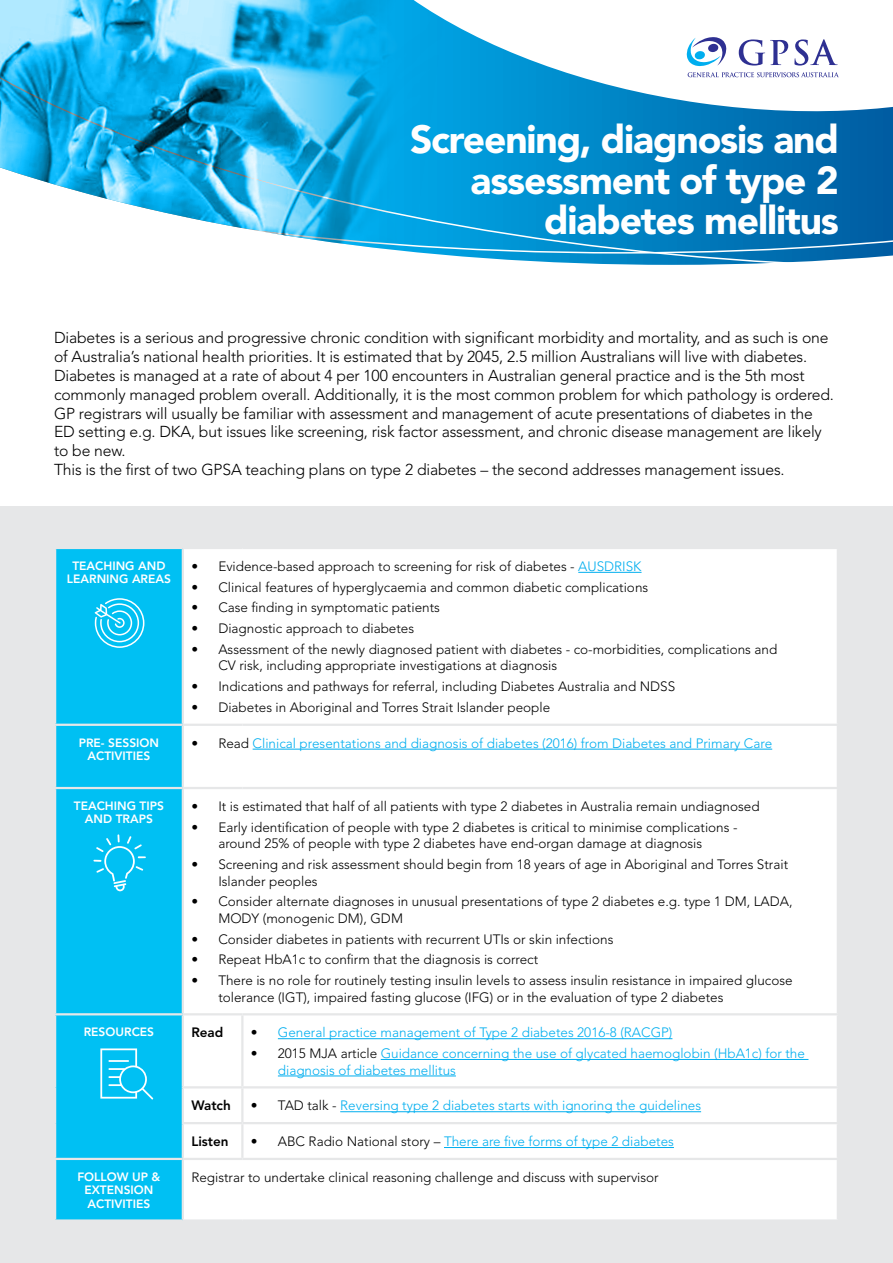
<style>
.page{position:relative;width:893px;height:1263px;background:#fff}
.page>*{position:absolute;margin:0;border:0;box-sizing:border-box;transform-origin:0 0}
.t1{font:900 39px/40.5px "Avenir";letter-spacing:-.03em;color:#fff;text-align:right}
.t2{font:300 15.75px/18.9px "Avenir";letter-spacing:-.01em;color:#000}
.t3{font:300 13.5px/16.5px "Avenir";color:#000}
.t4{font:300 13.5px/16.5px "Avenir";color:#00aeef}
.t5{font:800 13.5px "Avenir";color:#000}
.t6{font:800 12px/13.5px "Avenir";color:#fff;text-align:center}
.s1{color:#00aeef}
.s2{color:#000}
</style>
<div class="page">
<svg style="left:447px;top:254px;width:446px;height:11px"></svg>
<svg style="left:447px;top:136px;width:446px;height:118px;background:#047fbf"></svg>
<img style="left:0;top:0;width:447px;height:256px">
<svg style="left:291px;top:0;width:602px;height:136px"></svg>
<svg style="left:687px;top:37px;width:39px;height:29px"></svg>
<svg style="left:688px;top:72px;width:151px;height:5px"></svg>
<svg style="left:739px;top:39px;width:49px;height:27px"></svg>
<svg style="left:794px;top:39px;width:44px;height:27px"></svg>
<div style="left:0;top:506px;width:893px;height:757px;background:#e6e7e8"></div>
<div style="left:56px;top:549px;width:126px;height:670px;background:#00c0f3"></div>
<div style="left:184px;top:549px;width:653px;height:670px;background:#fff"></div>
<hr style="left:54px;top:724px;width:129px;height:2px;background:#e6e7e8">
<hr style="left:54px;top:787px;width:129px;height:2px;background:#e6e7e8">
<hr style="left:54px;top:1013px;width:129px;height:2px;background:#e6e7e8">
<hr style="left:54px;top:1158px;width:129px;height:2px;background:#e6e7e8">
<hr style="left:183px;top:724px;width:59px;height:2px;background:#e6e7e8">
<hr style="left:242px;top:724px;width:597px;height:2px;background:#e6e7e8">
<hr style="left:183px;top:787px;width:59px;height:2px;background:#e6e7e8">
<hr style="left:242px;top:787px;width:597px;height:2px;background:#e6e7e8">
<hr style="left:183px;top:1013px;width:59px;height:2px;background:#e6e7e8">
<hr style="left:242px;top:1013px;width:597px;height:2px;background:#e6e7e8">
<hr style="left:241px;top:1015px;width:2px;height:71px;background:#e6e7e8">
<hr style="left:182px;top:1086px;width:60px;height:2px;background:#e6e7e8">
<hr style="left:242px;top:1086px;width:597px;height:2px;background:#e6e7e8">
<hr style="left:241px;top:1088px;width:2px;height:34px;background:#e6e7e8">
<hr style="left:182px;top:1122px;width:60px;height:2px;background:#e6e7e8">
<hr style="left:242px;top:1122px;width:597px;height:2px;background:#e6e7e8">
<hr style="left:241px;top:1124px;width:2px;height:34px;background:#e6e7e8">
<hr style="left:183px;top:1158px;width:59px;height:2px;background:#e6e7e8">
<hr style="left:242px;top:1158px;width:597px;height:2px;background:#e6e7e8">
<hr style="left:578px;top:572px;width:64px;height:1px;background:#00aeef">
<hr style="left:253px;top:749px;width:519px;height:1px;background:#00aeef">
<hr style="left:278px;top:1038px;width:394px;height:1px;background:#00aeef">
<hr style="left:381px;top:1059px;width:427px;height:1px;background:#00aeef">
<hr style="left:278px;top:1075px;width:178px;height:1px;background:#00aeef">
<hr style="left:340px;top:1111px;width:361px;height:1px;background:#00aeef">
<hr style="left:444px;top:1147px;width:230px;height:1px;background:#00aeef">
<svg style="left:95px;top:598px;width:49px;height:50px;background:#3ccef5"></svg>
<svg style="left:100px;top:1048px;width:53px;height:51px;background:#2ecbf5"></svg>
<hr style="left:108px;top:1060px;width:21px;height:2px;background:#fff">
<svg style="left:93px;top:834px;width:53px;height:57px;background:#1dc7f4"></svg>
<h1 class="t1" style="left:410px;top:119px;width:430px">Screening, diagnosis and assessment of type 2 diabetes mellitus</h1>
<p class="t2" style="left:54px;top:328px;width:781px">Diabetes is a serious and progressive chronic condition with significant morbidity and mortality, and as such is one of Australia’s national health priorities. It is estimated that by 2045, 2.5 million Australians will live with diabetes.<br>Diabetes is managed at a rate of about 4 per 100 encounters in Australian general practice and is the 5th most commonly managed problem overall. Additionally, it is the most common problem for which pathology is ordered.<br>GP registrars will usually be familiar with assessment and management of acute presentations of diabetes in the ED setting e.g. DKA, but issues like screening, risk factor assessment, and chronic disease management are likely to be new.<br>This is the first of two GPSA teaching plans on type 2 diabetes – the second addresses management issues.</p>
<p class="t6" style="left:67px;top:559px;width:106px">TEACHING AND<br>LEARNING AREAS</p>
<p class="t3" style="left:191px;top:558px;width:452px">• Evidence-based approach to screening for risk of diabetes - <span class="s1">AUSDRISK</span></p>
<p class="t3" style="left:191px;top:579px;width:458px">• Clinical features of hyperglycaemia and common diabetic complications</p>
<p class="t3" style="left:191px;top:599px;width:250px">• Case finding in symptomatic patients</p>
<p class="t3" style="left:191px;top:620px;width:224px">• Diagnostic approach to diabetes</p>
<p class="t3" style="left:218px;top:641px;width:560px;text-indent:-27px">• Assessment of the newly diagnosed patient with diabetes - co-morbidities, complications and<br>CV risk, including appropriate investigations at diagnosis</p>
<p class="t3" style="left:191px;top:678px;width:485px">• Indications and pathways for referral, including Diabetes Australia and NDSS</p>
<p class="t3" style="left:191px;top:699px;width:360px">• Diabetes in Aboriginal and Torres Strait Islander people</p>
<p class="t6" style="left:79px;top:736px;width:82px">PRE- SESSION<br>ACTIVITIES</p>
<p class="t4" style="left:191px;top:735px;width:582px"><span class="s2">• Read</span> Clinical presentations and diagnosis of diabetes (2016) from Diabetes and Primary Care</p>
<p class="t6" style="left:74px;top:799px;width:92px">TEACHING TIPS<br>AND TRAPS</p>
<p class="t3" style="left:191px;top:798px;width:570px">• It is estimated that half of all patients with type 2 diabetes in Australia remain undiagnosed</p>
<p class="t3" style="left:218px;top:819px;width:521px;text-indent:-27px">• Early identification of people with type 2 diabetes is critical to minimise complications - around 25% of people with type 2 diabetes have end-organ damage at diagnosis</p>
<p class="t3" style="left:218px;top:856px;width:571px;text-indent:-27px">• Screening and risk assessment should begin from 18 years of age in Aboriginal and Torres Strait<br>Islander peoples</p>
<p class="t3" style="left:218px;top:893px;width:576px;text-indent:-27px">• Consider alternate diagnoses in unusual presentations of type 2 diabetes e.g. type 1 DM, LADA,<br>MODY (monogenic DM), GDM</p>
<p class="t3" style="left:191px;top:931px;width:424px">• Consider diabetes in patients with recurrent UTIs or skin infections</p>
<p class="t3" style="left:191px;top:951px;width:348px">• Repeat HbA1c to confirm that the diagnosis is correct</p>
<p class="t3" style="left:218px;top:972px;width:576px;text-indent:-27px">• There is no role for routinely testing insulin levels to assess insulin resistance in impaired glucose tolerance (IGT), impaired fasting glucose (IFG) or in the evaluation of type 2 diabetes</p>
<p class="t6" style="left:84px;top:1025px;width:72px">RESOURCES</p>
<p class="t5" style="left:191px;top:1025px;width:34px">Read</p>
<p class="t4" style="left:251px;top:1024px;width:423px"><span class="s2">•</span> General practice management of Type 2 diabetes 2016-8 (RACGP)</p>
<p class="t4" style="left:278px;top:1045px;width:529px;text-indent:-27px"><span class="s2">• 2015 MJA article</span> Guidance concerning the use of glycated haemoglobin (HbA1c) for the diagnosis of diabetes mellitus</p>
<p class="t5" style="left:191px;top:1098px;width:41px">Watch</p>
<p class="t4" style="left:251px;top:1097px;width:452px"><span class="s2">• TAD talk -</span> Reversing type 2 diabetes starts with ignoring the guidelines</p>
<p class="t5" style="left:191px;top:1133px;width:39px">Listen</p>
<p class="t4" style="left:251px;top:1133px;width:425px"><span class="s2">• ABC Radio National story –</span> There are five forms of type 2 diabetes</p>
<p class="t6" style="left:77px;top:1170px;width:85px">FOLLOW UP &amp;<br>EXTENSION<br>ACTIVITIES</p>
<p class="t3" style="left:191px;top:1169px;width:469px">Registrar to undertake clinical reasoning challenge and discuss with supervisor</p>
</div>
